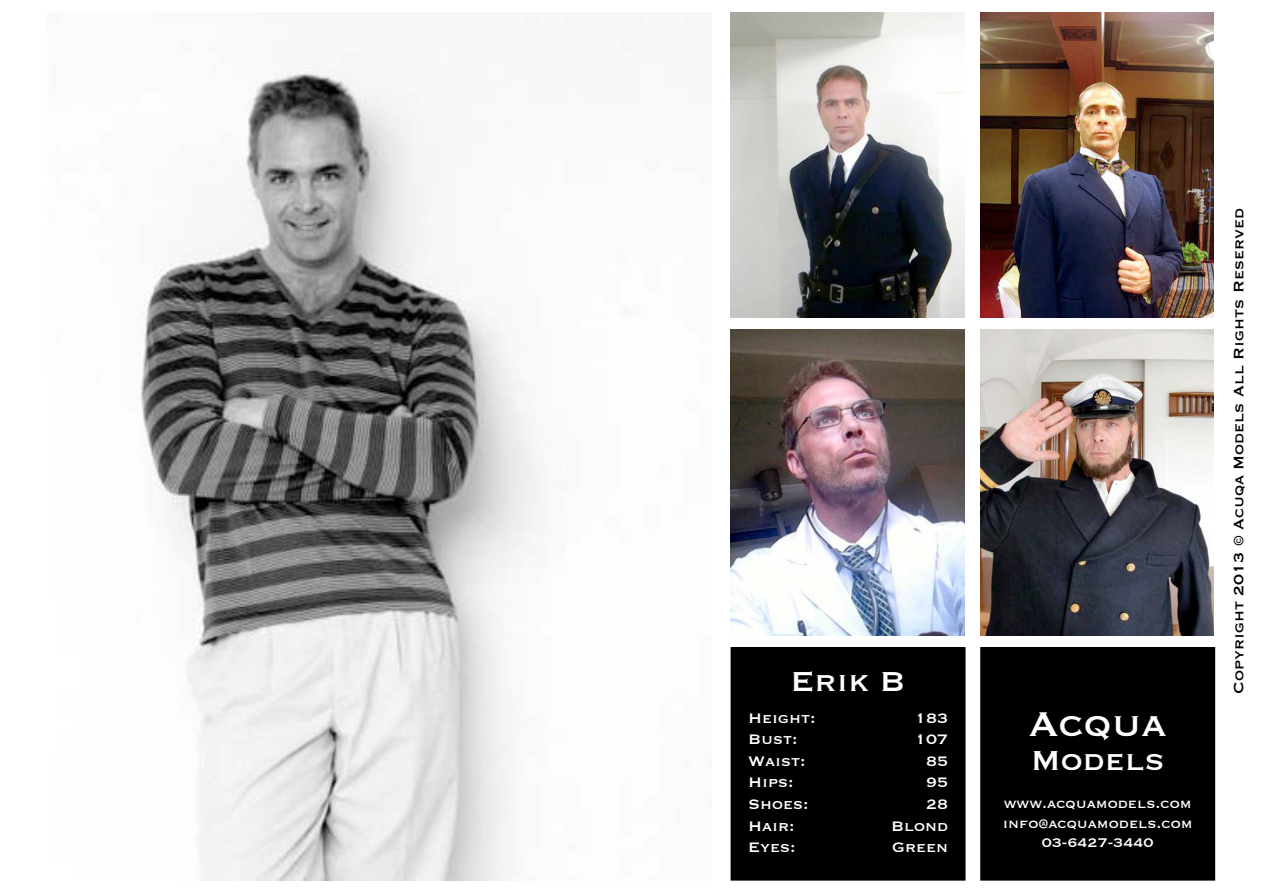
<style>
.page{position:relative;width:1263px;height:893px;background:#fff}
.page>*{position:absolute;margin:0;border:0;box-sizing:border-box;transform-origin:0 0}
.t1{font:45px "Copperplate";color:#fff}
.t2{font:36px "Copperplate";color:#fff}
.t3{font:18px/21.6px "Copperplate";color:#fff}
.t4{font:18px "Copperplate";color:#000}
.t5{font:16.5px/19.8px "Copperplate";color:#fff;text-align:center}
</style>
<div class="page">
<div style="left:981px;top:648px;width:233px;height:232px;background:#000"></div>
<div style="left:980px;top:647px;width:235px;height:234px;border:2px solid #000"></div>
<div style="left:731px;top:648px;width:234px;height:232px;background:#000"></div>
<div style="left:731px;top:647px;width:234px;height:234px;border:2px solid #000"></div>
<img style="left:140px;top:67px;width:400px;height:814px">
<img style="left:731px;top:12px;width:233px;height:306px">
<img style="left:980px;top:12px;width:234px;height:306px">
<img style="left:731px;top:330px;width:233px;height:305px">
<img style="left:980px;top:330px;width:234px;height:305px">
<h2 class="t2" style="left:790px;top:658px;width:116px">Erik B</h2>
<p class="t3" style="left:748px;top:706px;width:69px">Height:<br>Bust:<br>Waist:<br>Hips:<br>Shoes:<br>Hair:<br>Eyes:</p>
<p class="t3" style="left:891px;top:706px;width:59px;text-align:right">183<br>107<br>85<br>95<br>28<br>Blond<br>Green</p>
<h1 class="t1" style="left:1029px;top:694px;width:139px">Acqua</h1>
<h2 class="t2" style="left:1031px;top:737px;width:136px">Models</h2>
<p class="t5" style="left:1003px;top:792px;width:192px">www.acquamodels.com info@acquamodels.com<br>03-6427-3440</p>
<p class="t4" style="left:1227px;top:694px;width:488px;rotate:-90deg">Copyright 2013 © Acuqa Models All Rights Reserved</p>
</div>
